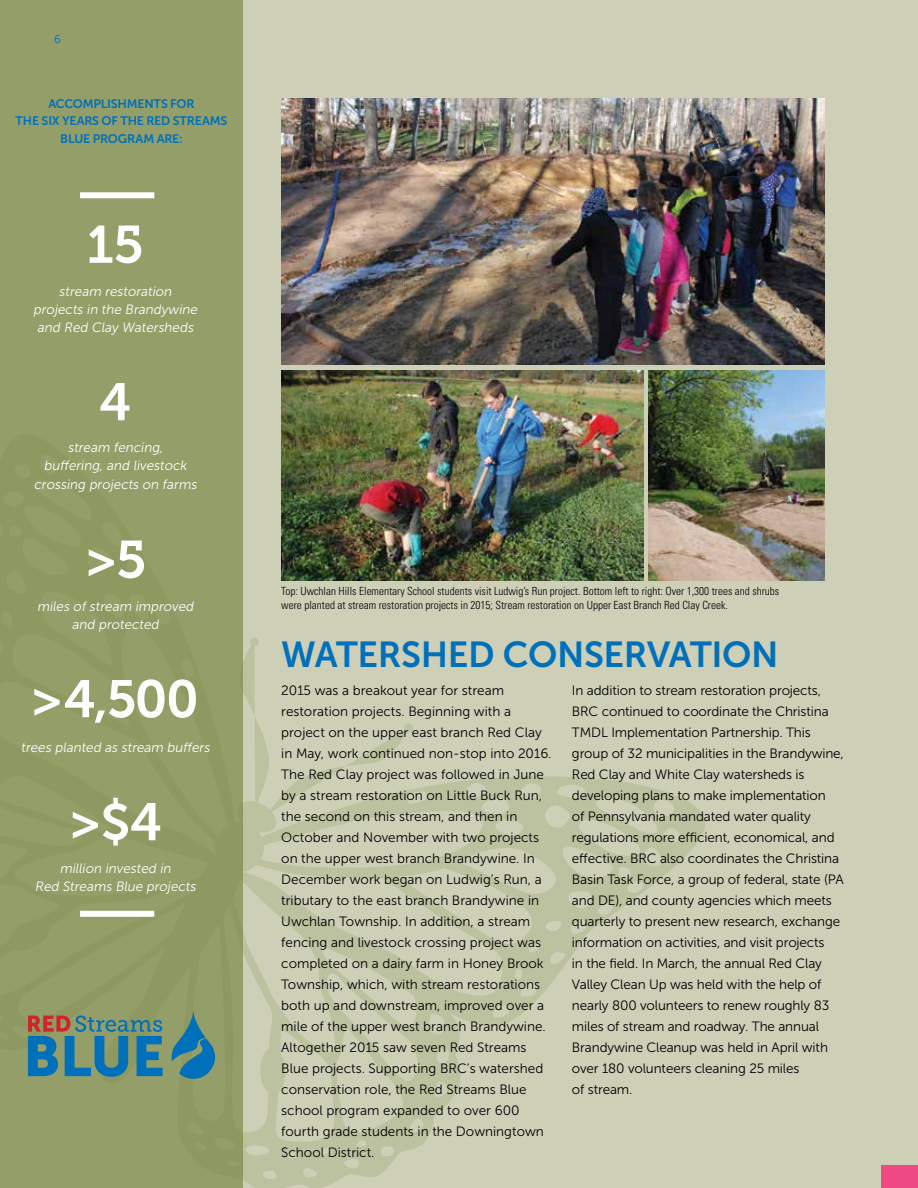
<style>
.page{position:relative;width:918px;height:1188px;background:#cdcfb7}
.page>*{position:absolute;margin:0;border:0;box-sizing:border-box;transform-origin:0 0}
.t1{font:52.5px "Museo Slab 700";color:#fff}
.t2{font:52.5px "Museo Sans 700";color:#fff}
.t3{font:36px "Museo Sans 700";letter-spacing:-.01em;color:#0070ba}
.t4{font:13.5px/21px "Museo Sans 300";letter-spacing:-.005em;color:#000}
.t5{font:italic 13.5px/18px "Museo Sans 300";color:#fff;text-align:center}
.t6{font:12.3px "Museo Sans 700";letter-spacing:-.015em;color:#0070ba}
.t7{font:300 condensed 11.25px/14.2px "Univers LT Std";color:#000}
.t8{font:11.25px "Museo Sans 300";color:#0070ba}
</style>
<div class="page">
<div style="left:0;top:0;width:243px;height:1188px;background:#939e68"></div>
<svg style="left:414px;top:776px;width:291px;height:251px"></svg>
<svg style="left:243px;top:874px;width:222px;height:314px"></svg>
<svg style="left:28px;top:637px;width:386px;height:450px"></svg>
<img style="left:281px;top:98px;width:543px;height:266px">
<img style="left:649px;top:370px;width:175px;height:210px">
<img style="left:281px;top:370px;width:362px;height:210px">
<div style="left:882px;top:1165px;width:36px;height:23px;background:#ef4a83"></div>
<div style="left:80px;top:192px;width:74px;height:6px;background:#fff"></div>
<div style="left:80px;top:911px;width:74px;height:6px;background:#fff"></div>
<p class="t8" style="left:54px;top:33px;width:8px">6</p>
<p class="t6" style="left:48px;top:96px;width:98px">ACCOMPLISH MENT</p>
<p class="t6" style="left:161px;top:96px;width:18px">S FOR</p>
<p class="t6" style="left:16px;top:114px;width:9px">THE</p>
<p class="t6" style="left:42px;top:114px;width:37px">SIX YEAR</p>
<p class="t6" style="left:92px;top:114px;width:37px">S OF THE</p>
<p class="t6" style="left:146px;top:114px;width:35px">RED STREA</p>
<p class="t6" style="left:210px;top:114px;width:19px">MS</p>
<p class="t6" style="left:60px;top:132px;width:9px">BLUE</p>
<p class="t6" style="left:93px;top:132px;width:9px">PRO</p>
<p class="t6" style="left:118px;top:132px;width:66px">GRAM ARE:</p>
<h1 class="t1" style="left:87px;top:215px;width:58px">15</h1>
<p class="t5" style="left:33px;top:282px;width:168px">stream restoration projects in the Brandywine and Red Clay Watersheds</p>
<h1 class="t1" style="left:99px;top:372px;width:34px">4</h1>
<p class="t5" style="left:44px;top:438px;width:147px">stream fencing, buffering, and livestock</p>
<p class="t5" style="left:34px;top:476px;width:167px">crossing projects on farms</p>
<h1 class="t1" style="left:84px;top:530px;width:64px">&gt;5</h1>
<p class="t5" style="left:37px;top:597px;width:160px">miles of stream improved and protected</p>
<h1 class="t2" style="left:32px;top:670px;width:169px">&gt;4,500</h1>
<p class="t5" style="left:21px;top:738px;width:193px">trees planted as stream buffers</p>
<h1 class="t1" style="left:68px;top:792px;width:95px">&gt;$4</h1>
<p class="t5" style="left:35px;top:860px;width:165px">million invested in<br>Red Streams Blue projects</p>
<p class="t7" style="left:281px;top:584px;width:499px">Top: Uwchlan Hills Elementary School students visit Ludwig’s Run project. Bottom left to right: Over 1,300 trees and shrubs were planted at stream restoration projects in 2015; Stream restoration on Upper East Branch Red Clay Creek.</p>
<h2 class="t3" style="left:281px;top:634px;width:499px">WATERSHED CONSERVATION</h2>
<p class="t4" style="left:281px;top:680px;width:272px">2015 was a breakout year for stream restoration projects. Beginning with a project on the upper east branch Red Clay in May, work continued non-stop into 2016.<br>The Red Clay project was followed in June by a stream restoration on Little Buck Run, the second on this stream, and then in October and November with two projects on the upper west branch Brandywine. In December work began on Ludwig’s Run, a tributary to the east branch Brandywine in Uwchlan Township. In addition, a stream fencing and livestock crossing project was completed on a dairy farm in Honey Brook Township, which, with stream restorations both up and downstream, improved over a mile of the upper west branch Brandywine.<br>Altogether 2015 saw seven Red Streams Blue projects. Supporting BRC’s watershed conservation role, the Red Streams Blue school program expanded to over 600 fourth grade students in the Downingtown School District.</p>
<p class="t4" style="left:572px;top:680px;width:273px">In addition to stream restoration projects, BRC continued to coordinate the Christina TMDL Implementation Partnership. This group of 32 municipalities in the Brandywine, Red Clay and White Clay watersheds is developing plans to make implementation<br>of Pennsylvania mandated water quality regulations more efficient, economical, and effective. BRC also coordinates the Christina Basin Task Force, a group of federal, state (PA and DE), and county agencies which meets quarterly to present new research, exchange information on activities, and visit projects<br>in the field. In March, the annual Red Clay Valley Clean Up was held with the help of nearly 800 volunteers to renew roughly 83 miles of stream and roadway. The annual Brandywine Cleanup was held in April with over 180 volunteers cleaning 25 miles<br>of stream.</p>
</div>
